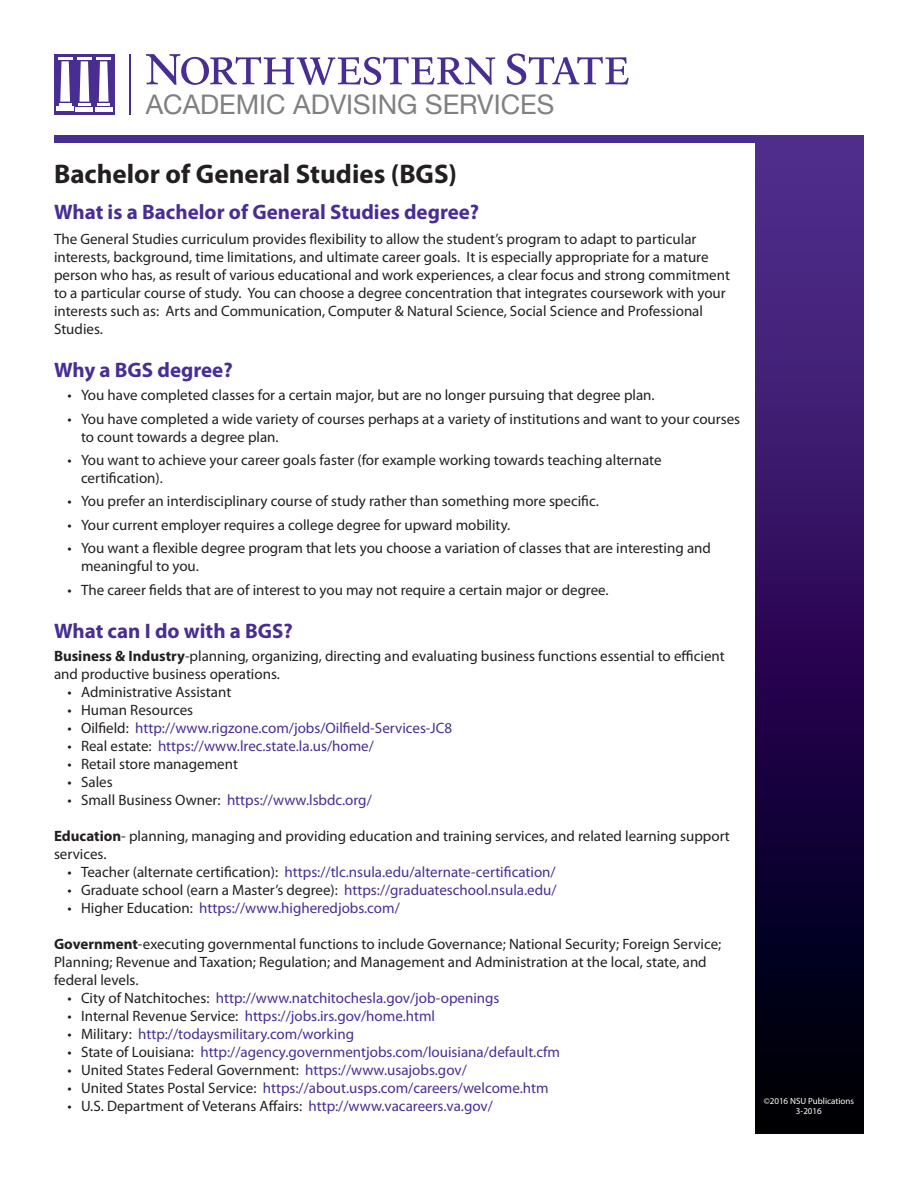
<style>
.page{position:relative;width:918px;height:1188px;background:#fff}
.page>*{position:absolute;margin:0;border:0;box-sizing:border-box;transform-origin:0 0}
.SUBS{font:700 27px "Myriad Pro";color:#231f20}
.t1{font:27px "Helvetica Neue";color:#808083}
.t2{font:700 21px "Myriad Pro";color:#482e92}
.t3{font:15px/18px "Myriad Pro";color:#231f20}
.t4{font:15px "Myriad Pro";color:#482e92}
.t5{font:9px/10.8px "Myriad Pro";color:#fff;text-align:center}
.s1{font-weight:700}
.s2{color:#231f20}
.s3{color:#482e92}
</style>
<div class="page">
<div style="left:54px;top:135px;width:810px;height:7px;background:#482e92"></div>
<img style="left:756px;top:142px;width:108px;height:992px">
<div style="left:54px;top:54px;width:61px;height:61px;background:#482e92"></div>
<hr style="left:77px;top:57px;width:15px;height:3px;background:#fff">
<hr style="left:76px;top:107px;width:17px;height:4px;background:#fff">
<svg style="left:78px;top:61px;width:12px;height:45px"></svg>
<hr style="left:96px;top:57px;width:15px;height:3px;background:#fff">
<hr style="left:95px;top:107px;width:17px;height:4px;background:#fff">
<svg style="left:98px;top:61px;width:12px;height:45px"></svg>
<hr style="left:58px;top:57px;width:15px;height:3px;background:#fff">
<hr style="left:57px;top:107px;width:17px;height:4px;background:#fff">
<svg style="left:59px;top:61px;width:12px;height:45px"></svg>
<hr style="left:130px;top:54px;width:1px;height:61px;background:#482e92">
<svg style="left:146px;top:54px;width:349px;height:31px"></svg>
<svg style="left:507px;top:53px;width:122px;height:32px"></svg>
<p class="t1" style="left:146px;top:89px;width:410px">ACADEMIC ADVISING SERVICES</p>
<p class="SUBS" style="left:54px;top:156px;width:405px">Bachelor of General Studies (BGS)</p>
<p class="t2" style="left:54px;top:198px;width:427px">What is a Bachelor of General Studies degree?</p>
<p class="t3" style="left:54px;top:229px;width:678px">The General Studies curriculum provides flexibility to allow the student’s program to adapt to particular interests, background, time limitations, and ultimate career goals. It is especially appropriate for a mature person who has, as result of various educational and work experiences, a clear focus and strong commitment to a particular course of study. You can choose a degree concentration that integrates coursework with your interests such as: Arts and Communication, Computer &amp; Natural Science, Social Science and Professional Studies.</p>
<p class="t2" style="left:54px;top:356px;width:180px">Why a BGS degree?</p>
<p class="t3" style="left:68px;top:386px;width:589px">• You have completed classes for a certain major, but are no longer pursuing that degree plan.</p>
<p class="t3" style="left:81px;top:409px;width:661px;text-indent:-14px">• You have completed a wide variety of courses perhaps at a variety of institutions and want to your courses to count towards a degree plan.</p>
<p class="t3" style="left:81px;top:451px;width:582px;text-indent:-14px">• You want to achieve your career goals faster (for example working towards teaching alternate certification).</p>
<p class="t3" style="left:68px;top:492px;width:533px">• You prefer an interdisciplinary course of study rather than something more specific.</p>
<p class="t3" style="left:68px;top:515px;width:444px">• Your current employer requires a college degree for upward mobility.</p>
<p class="t3" style="left:81px;top:539px;width:632px;text-indent:-14px">• You want a flexible degree program that lets you choose a variation of classes that are interesting and meaningful to you.</p>
<p class="t3" style="left:68px;top:580px;width:543px">• The career fields that are of interest to you may not require a certain major or degree.</p>
<p class="t2" style="left:54px;top:617px;width:240px">What can I do with a BGS?</p>
<p class="t3" style="left:54px;top:647px;width:672px"><span class="s1">Business &amp; Industry</span>-planning, organizing, directing and evaluating business functions essential to efficient and productive business operations.</p>
<p class="t3" style="left:68px;top:683px;width:165px">• Administrative Assistant</p>
<p class="t3" style="left:68px;top:701px;width:127px">• Human Resources</p>
<p class="t4" style="left:68px;top:719px;width:386px"><span class="s2">• Oilfield:</span> http://www.rigzone.com/jobs/Oilfield-Services-JC8</p>
<p class="t4" style="left:68px;top:737px;width:308px"><span class="s2">• Real estate:</span> https://www.lrec.state.la.us/home/</p>
<p class="t3" style="left:68px;top:755px;width:172px">• Retail store management</p>
<p class="t3" style="left:68px;top:773px;width:47px">• Sales</p>
<p class="t4" style="left:68px;top:791px;width:306px"><span class="s2">• Small Business Owner:</span> https://www.lsbdc.org/</p>
<p class="t3" style="left:54px;top:827px;width:677px"><span class="s1">Education</span>- planning, managing and providing education and training services, and related learning support services.</p>
<p class="t4" style="left:68px;top:863px;width:490px"><span class="s2">• Teacher (alternate certification):</span> https://tlc.nsula.edu/alternate-certification/</p>
<p class="t3" style="left:68px;top:881px;width:491px">• Graduate school (earn a Master’s degree): <span class="s3">https://graduateschool.nsula.edu/</span></p>
<p class="t4" style="left:68px;top:899px;width:334px"><span class="s2">• Higher Education:</span> https://www.higheredjobs.com/</p>
<p class="t3" style="left:54px;top:935px;width:669px"><span class="s1">Government</span>-executing governmental functions to include Governance; National Security; Foreign Service;<br>Planning; Revenue and Taxation; Regulation; and Management and Administration at the local, state, and federal levels.</p>
<p class="t4" style="left:68px;top:989px;width:434px"><span class="s2">• City of Natchitoches:</span> http://www.natchitochesla.gov/job-openings</p>
<p class="t4" style="left:68px;top:1007px;width:369px"><span class="s2">• Internal Revenue Service:</span> https://jobs.irs.gov/home.html</p>
<p class="t4" style="left:68px;top:1025px;width:288px"><span class="s2">• Military:</span> http://todaysmilitary.com/working</p>
<p class="t4" style="left:68px;top:1043px;width:494px"><span class="s2">• State of Louisiana:</span> http://agency.governmentjobs.com/louisiana/default.cfm</p>
<p class="t3" style="left:68px;top:1061px;width:401px">• United States Federal Government: <span class="s3">https://www.usajobs.gov/</span></p>
<p class="t4" style="left:68px;top:1079px;width:483px"><span class="s2">• United States Postal Service:</span> https://about.usps.com/careers/welcome.htm</p>
<p class="t3" style="left:68px;top:1097px;width:427px">• U.S. Department of Veterans Affairs: <span class="s3">http://www.vacareers.va.gov/</span></p>
<p class="t5" style="left:764px;top:1095px;width:92px">©2016 NSU Publications<br>3-2016</p>
</div>
